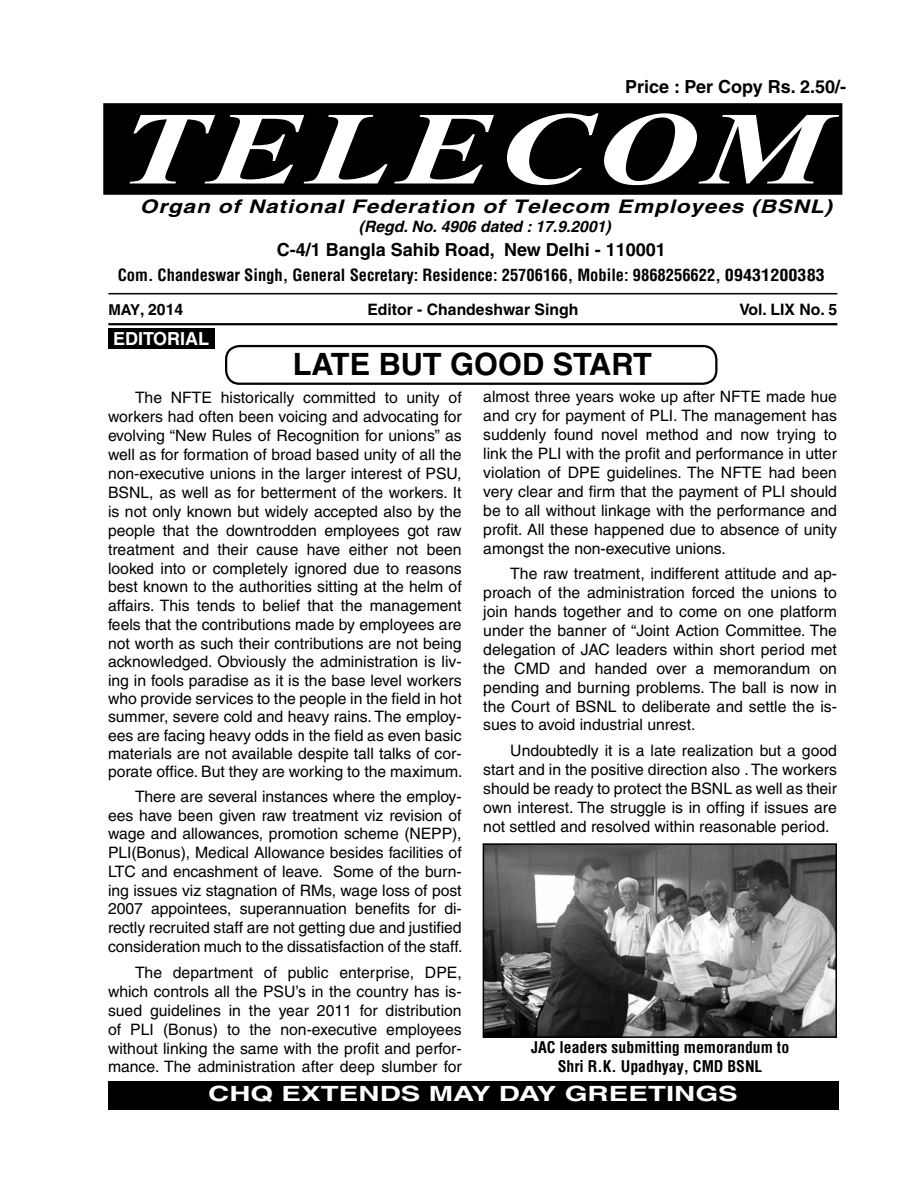
<style>
.page{position:relative;width:918px;height:1188px;background:#fff}
.page>*{position:absolute;margin:0;border:0;box-sizing:border-box;transform-origin:0 0}
.t1{font:italic 700 103.5px "Times New Roman";letter-spacing:.04em;color:#fff;scale:1.35 1}
.t2{font:700 30.75px "Helvetica";color:#000}
.t3{font:700 21px "Helvetica";color:#fff;scale:1.4 1}
.t4{font:italic 700 18.75px "Helvetica";letter-spacing:.04em;color:#000;scale:1.2 1}
.t5{font:700 18px "Helvetica";color:#000}
.t6{font:700 18px "Helvetica";color:#fff}
.t7{font:700 condensed 16.5px "Helvetica";color:#000}
.t8{font:15.75px/18.8px "Helvetica";color:#000;text-align:justify}
.t9{font:700 condensed 15.75px/18.9px "Helvetica";color:#000;text-align:center}
.t10{font:700 15.75px "Helvetica";color:#000}
.t11{font:italic 700 15.75px "Helvetica";color:#000}
.s1{font-size:15px}
</style>
<div class="page">
<div style="left:104px;top:104px;width:737px;height:90px;background:#000"></div>
<div style="left:103px;top:103px;width:739px;height:92px;border:2px solid #000"></div>
<hr style="left:108px;top:293px;width:729px;height:1px;background:#000">
<hr style="left:108px;top:323px;width:729px;height:2px;background:#000">
<div style="left:225px;top:345px;width:492px;height:40px;border:2px solid #000;border-radius:14px"></div>
<div style="left:108px;top:328px;width:107px;height:21px;background:#000"></div>
<div style="left:108px;top:1082px;width:730px;height:28px;background:#000"></div>
<img style="left:486px;top:846px;width:348px;height:189px">
<div style="left:483px;top:843px;width:354px;height:195px;border:2px solid #000"></div>
<p class="t5" style="left:625px;top:76px;width:222px">Price : Per Copy Rs. 2.50/-</p>
<h1 class="t1" style="left:118px;top:77px;width:527px">TELECOM</h1>
<p class="t4" style="left:140px;top:195px;width:578px">Organ of National Federation of Telecom Employees (BSNL)</p>
<p class="t11" style="left:359px;top:217px;width:253px">(Regd. No. 4906 dated : 17.9.2001)</p>
<p class="t5" style="left:277px;top:239px;width:391px">C-4/1 Bangla Sahib Road, New Delhi - 110001</p>
<p class="t7" style="left:118px;top:264px;width:709px">Com. Chandeswar Singh, General Secretary: Residence: 25706166, Mobile: 9868256622, 09431200383</p>
<p class="t10" style="left:108px;top:299px;width:76px"><span class="s1">May</span>, 2014</p>
<p class="t10" style="left:367px;top:299px;width:212px">Editor - Chandeshwar Singh</p>
<p class="t10" style="left:739px;top:299px;width:99px">Vol. LIX No. 5</p>
<p class="t6" style="left:113px;top:328px;width:98px">EDITORIAL</p>
<h2 class="t2" style="left:293px;top:346px;width:205px">Late but good</h2>
<h2 class="t2" style="left:553px;top:346px;width:79px">start</h2>
<p class="t8" style="left:108px;top:388px;width:356px;text-indent:27px">The NFTE historically committed to unity of workers had often been voicing and advocating for evolving “New Rules of Recognition for unions” as well as for formation of broad based unity of all the non-executive unions in the larger interest of PSU, BSNL, as well as for betterment of the workers. It is not only known but widely accepted also by the people that the downtrodden employees got raw treatment and their cause have either not been looked into or completely ignored due to reasons best known to the authorities sitting at the helm of affairs. This tends to belief that the management feels that the contributions made by employees are not worth as such their contributions are not being acknowledged. Obviously the administration is liv&shy;ing in fools paradise as it is the base level workers who provide services to the people in the field in hot summer, severe cold and heavy rains. The employ&shy;ees are facing heavy odds in the field as even basic materials are not available despite tall talks of cor&shy;porate office. But they are working to the maximum.</p>
<p class="t8" style="left:108px;top:787px;width:356px;text-indent:27px">There are several instances where the employ&shy;ees have been given raw treatment viz revision of wage and allowances, promotion scheme (NEPP), PLI(Bonus), Medical Allowance besides facilities of LTC and encashment of leave. Some of the burn&shy;ing issues viz stagnation of RMs, wage loss of post 2007 appointees, superannuation benefits for di&shy;rectly recruited staff are not getting due and justified consideration much to the dissatisfaction of the staff.</p>
<p class="t8" style="left:108px;top:963px;width:355px;text-indent:27px">The department of public enterprise, DPE, which controls all the PSU’s in the country has is&shy;sued guidelines in the year 2011 for distribution of PLI (Bonus) to the non-executive employees without linking the same with the profit and perfor&shy;mance. The administration after deep slumber for</p>
<p class="t8" style="left:483px;top:387px;width:355px">almost three years woke up after NFTE made hue and cry for payment of PLI. The management has suddenly found novel method and now trying to link the PLI with the profit and performance in utter violation of DPE guidelines. The NFTE had been very clear and firm that the payment of PLI should be to all without linkage with the performance and profit. All these happened due to absence of unity amongst the non-executive unions.</p>
<p class="t8" style="left:483px;top:564px;width:355px;text-indent:27px">The raw treatment, indifferent attitude and ap&shy;proach of the administration forced the unions to join hands together and to come on one platform under the banner of “Joint Action Committee. The delegation of JAC leaders within short period met the CMD and handed over a memorandum on pending and burning problems. The ball is now in the Court of BSNL to deliberate and settle the is&shy;sues to avoid industrial unrest.</p>
<p class="t8" style="left:483px;top:741px;width:355px;text-indent:27px">Undoubtedly it is a late realization but a good start and in the positive direction also . The workers should be ready to protect the BSNL as well as their own interest. The struggle is in offing if issues are not settled and resolved within reasonable period.</p>
<p class="t9" style="left:531px;top:1038px;width:260px">JAC leaders submitting memorandum to<br>Shri R.K. Upadhyay, CMD BSNL</p>
<h3 class="t3" style="left:208px;top:1081px;width:68px">CHQ extends</h3>
<h3 class="t3" style="left:429px;top:1081px;width:112px">May Day Greetin</h3>
<h3 class="t3" style="left:695px;top:1081px;width:30px">gs</h3>
</div>
